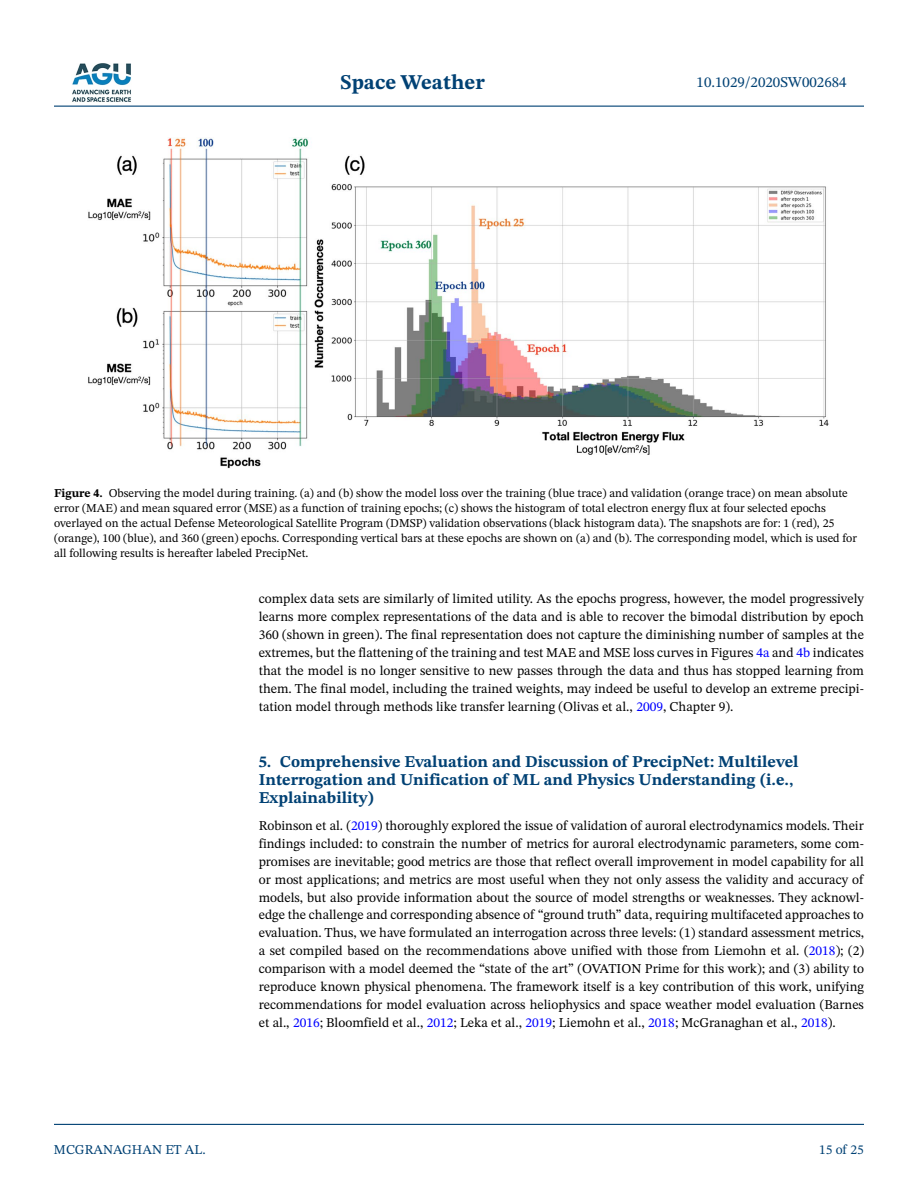
<style>
.page{position:relative;width:918px;height:1188px;background:#fff}
.page>*{position:absolute;margin:0;border:0;box-sizing:border-box;transform-origin:0 0}
.t1{font:700 21px "STIX Two Text";color:#004174}
.t2{font:700 16.5px/18px "STIX Two Text";color:#004174}
.t3{font:15px "STIX Two Text";color:#004174}
.t4{font:13.5px/18px "STIX Two Text";color:#000;text-align:justify}
.t5{font:13.5px "STIX Two Text";color:#004174}
.t6{font:12px/15px "STIX Two Text";color:#000}
.s1{font-weight:700}
.s2{color:#00f}
</style>
<div class="page">
<hr style="left:54px;top:106px;width:810px;height:1px;background:#004174">
<hr style="left:54px;top:1124px;width:810px;height:1px;background:#004174">
<img style="left:72px;top:63px;width:59px;height:39px">
<img style="left:88px;top:137px;width:741px;height:331px">
<h1 class="t1" style="left:341px;top:67px;width:146px">Space Weather</h1>
<p class="t3" style="left:697px;top:72px;width:151px">10.1029/2020SW002684</p>
<p class="t6" style="left:54px;top:485px;width:804px"><span class="s1">Figure 4.</span> Observing the model during training. (a) and (b) show the model loss over the training (blue trace) and validation (orange trace) on mean absolute error (MAE) and mean squared error (MSE) as a function of training epochs; (c) shows the histogram of total electron energy flux at four selected epochs overlayed on the actual Defense Meteorological Satellite Program (DMSP) validation observations (black histogram data). The snapshots are for: 1 (red), 25 (orange), 100 (blue), and 360 (green) epochs. Corresponding vertical bars at these epochs are shown on (a) and (b). The corresponding model, which is used for all following results is hereafter labeled PrecipNet.</p>
<p class="t4" style="left:259px;top:589px;width:607px">complex data sets are similarly of limited utility. As the epochs progress, however, the model progressively learns more complex representations of the data and is able to recover the bimodal distribution by epoch 360 (shown in green). The final representation does not capture the diminishing number of samples at the extremes, but the flattening of the training and test MAE and MSE loss curves in Figures <span class="s2">4a</span> and <span class="s2">4b</span> indicates that the model is no longer sensitive to new passes through the data and thus has stopped learning from them. The final model, including the trained weights, may indeed be useful to develop an extreme precipi&shy;tation model through methods like transfer learning (Olivas et al., <span class="s2">2009</span>, Chapter 9).</p>
<p class="t5" style="left:54px;top:1140px;width:153px">MCGRANAGHAN ET AL.</p>
<p class="t2" style="left:259px;top:752px;width:541px">5. Comprehensive Evaluation and Discussion of PrecipNet: Multilevel<br>Interrogation and Unification of ML and Physics Understanding (i.e.,<br>Explainability)</p>
<p class="t4" style="left:259px;top:816px;width:607px">Robinson et al. (<span class="s2">2019</span>) thoroughly explored the issue of validation of auroral electrodynamics models. Their findings included: to constrain the number of metrics for auroral electrodynamic parameters, some com&shy;promises are inevitable; good metrics are those that reflect overall improvement in model capability for all or most applications; and metrics are most useful when they not only assess the validity and accuracy of models, but also provide information about the source of model strengths or weaknesses. They acknowl&shy;edge the challenge and corresponding absence of “ground truth” data, requiring multifaceted approaches to evaluation. Thus, we have formulated an interrogation across three levels: (1) standard assessment metrics, a set compiled based on the recommendations above unified with those from Liemohn et al. (<span class="s2">2018</span>); (2) comparison with a model deemed the “state of the art” (OVATION Prime for this work); and (3) ability to reproduce known physical phenomena. The framework itself is a key contribution of this work, unifying recommendations for model evaluation across heliophysics and space weather model evaluation (Barnes et al., <span class="s2">2016</span>; Bloomfield et al., <span class="s2">2012</span>; Leka et al., <span class="s2">2019</span>; Liemohn et al., <span class="s2">2018</span>; McGranaghan et al., <span class="s2">2018</span>).</p>
<p class="t5" style="left:819px;top:1140px;width:46px">15 of 25</p>
</div>
